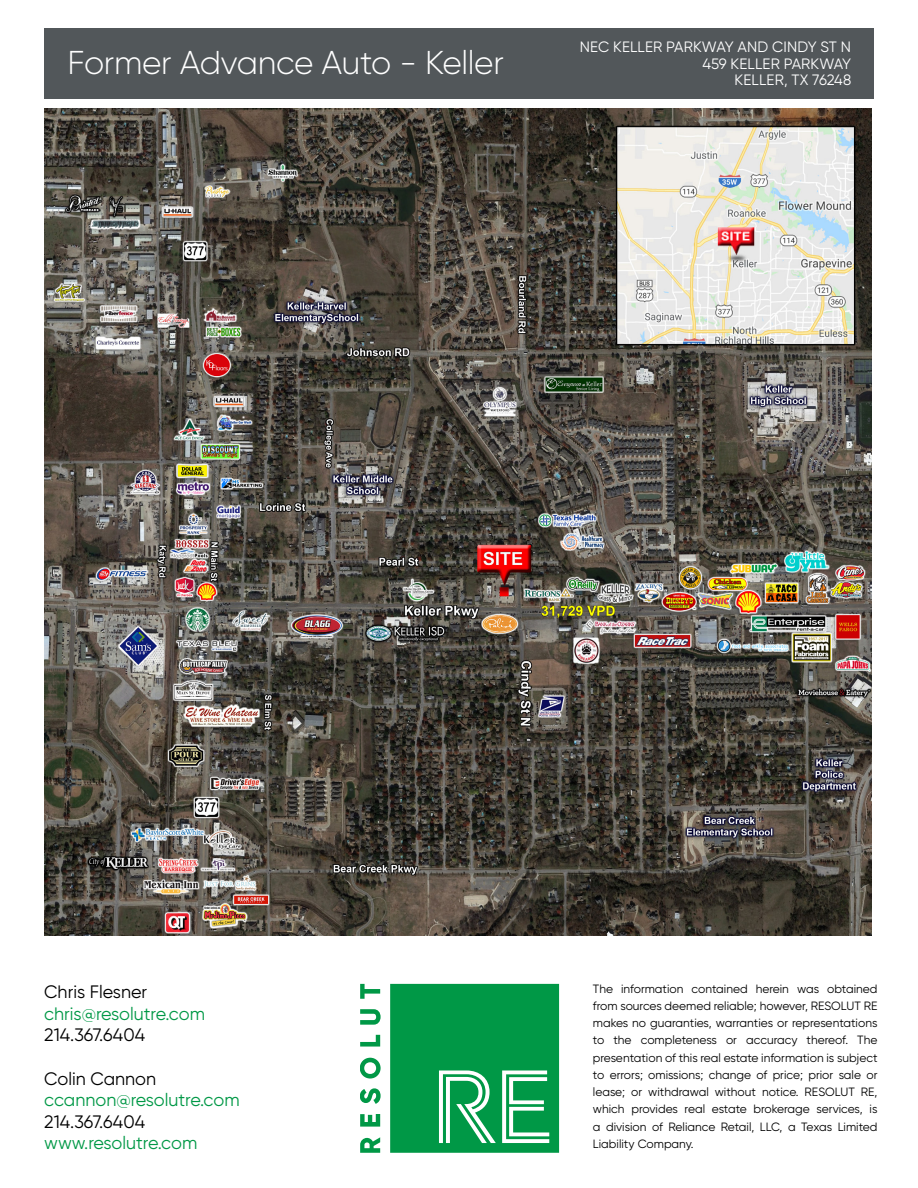
<style>
.page{position:relative;width:918px;height:1188px;background:#fff}
.page>*{position:absolute;margin:0;border:0;box-sizing:border-box;transform-origin:0 0}
.t1{font:300 33px "Gilroy";letter-spacing:-.01em;color:#fff}
.t2{font:18px "Gilroy";color:#009846}
.t3{font:18px "Gilroy";color:#000}
.t4{font:15px/16.5px "Gilroy";letter-spacing:.01em;color:#fff;text-align:right}
.t5{font:12px/17.2px "Gilroy";color:#000;text-align:justify}
</style>
<div class="page">
<svg style="left:360px;top:984px;width:199px;height:169px"></svg>
<div style="left:44px;top:28px;width:830px;height:70px;background:#52575a"></div>
<img style="left:44px;top:108px;width:828px;height:827px">
<h1 class="t1" style="left:67px;top:43px;width:438px">Former Advance Auto - Keller</h1>
<p class="t4" style="left:580px;top:39px;width:273px">NEC KELLER PARKWAY AND CINDY ST N<br>459 KELLER PARKWAY<br>KELLER, TX 76248</p>
<h2 class="t3" style="left:44px;top:981px;width:104px">Chris Flesner</h2>
<h2 class="t2" style="left:44px;top:1003px;width:162px">chris@resolutre.com</h2>
<h2 class="t3" style="left:44px;top:1024px;width:102px">214.367.6404</h2>
<h2 class="t3" style="left:44px;top:1067px;width:113px">Colin Cannon</h2>
<h2 class="t2" style="left:44px;top:1089px;width:197px">ccannon@resolutre.com</h2>
<h2 class="t3" style="left:44px;top:1111px;width:102px">214.367.6404</h2>
<h2 class="t2" style="left:44px;top:1132px;width:155px">www.resolutre.com</h2>
<p class="t5" style="left:593px;top:980px;width:286px">The information contained herein was obtained from sources deemed reliable; however, RESOLUT RE makes no guaranties, warranties or representations to the completeness or accuracy thereof. The presentation of this real estate information is subject to errors; omissions; change of price; prior sale or lease; or withdrawal without notice. RESOLUT RE, which provides real estate brokerage services, is a division of Reliance Retail, LLC, a Texas Limited Liability Company.</p>
</div>
